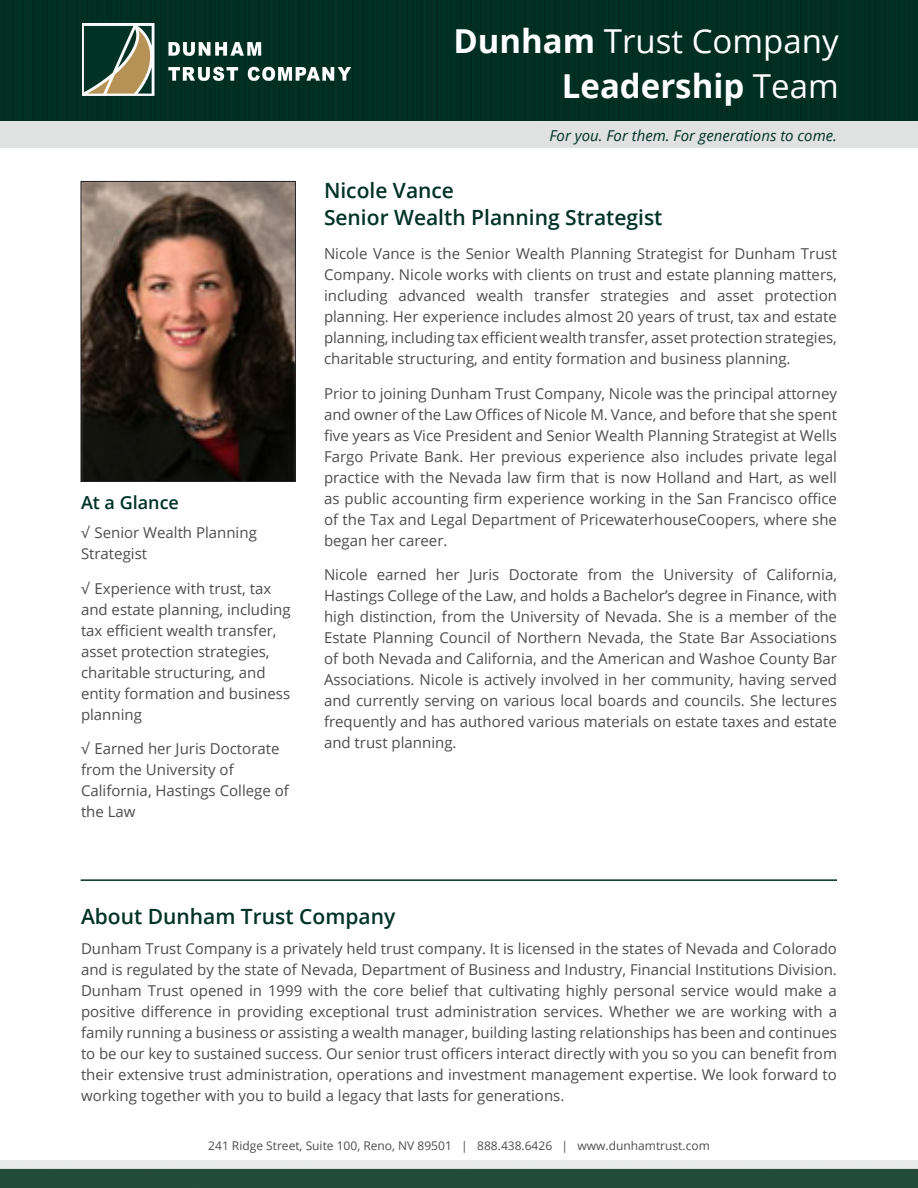
<style>
.page{position:relative;width:918px;height:1188px;background:#fff}
.page>*{position:absolute;margin:0;border:0;box-sizing:border-box;transform-origin:0 0}
.Page_Title_-_White{font:700 33px/45px "Open Sans";color:#fff;text-align:right}
.Subhead_12pt_-_Blue{font:600 21px "Open Sans";color:#003226}
.Subhead_12pt_-_Blue-2{font:600 18px "Open Sans";color:#003226}
.Body_Regular{font:15px/21px "Open Sans";color:#4d4d4d;text-align:justify}
.Checkmark_Bullet_Mai{font:15px/21px "Open Sans";color:#4d4d4d}
.Green_Slogan_Line{font:italic 15px "Open Sans";color:#003226}
.Address{font:12px "Open Sans";color:#4d4d4d}
.s1{font-weight:400}
</style>
<div class="page">
<div style="left:0;top:0;width:918px;height:122px;background:#022f23"></div>
<img style="left:0;top:1161px;width:918px;height:27px">
<img style="left:82px;top:23px;width:291px;height:73px">
<div style="left:0;top:122px;width:918px;height:26px;background:#e0e2e1"></div>
<img style="left:83px;top:183px;width:211px;height:297px">
<div style="left:81px;top:181px;width:215px;height:301px;border:1px solid #231f20"></div>
<hr style="left:81px;top:879px;width:756px;height:2px;background:#003226">
<p class="Page_Title_-_White" style="left:453px;top:18px;width:387px">Dunham <span class="s1">Trust Company<br></span>Leadership <span class="s1">Team</span></p>
<p class="Subhead_12pt_-_Blue-2" style="left:81px;top:490px;width:100px">At a Glance</p>
<p class="Checkmark_Bullet_Mai" style="left:81px;top:522px;width:177px">√ Senior Wealth Planning<br>Strategist</p>
<p class="Checkmark_Bullet_Mai" style="left:81px;top:578px;width:211px">√ Experience with trust, tax and estate planning, including tax efficient wealth transfer, asset protection strategies, charitable structuring, and entity formation and business planning</p>
<p class="Checkmark_Bullet_Mai" style="left:81px;top:738px;width:209px">√ Earned her Juris Doctorate from the University of<br>California, Hastings College of the Law</p>
<p class="Green_Slogan_Line" style="left:550px;top:125px;width:289px">For you. For them. For generations to come.</p>
<p class="Subhead_12pt_-_Blue" style="left:324px;top:175px;width:132px">Nicole Vance</p>
<p class="Subhead_12pt_-_Blue" style="left:324px;top:203px;width:340px">Senior Wealth Planning Strategist</p>
<p class="Body_Regular" style="left:324px;top:243px;width:515px">Nicole Vance is the Senior Wealth Planning Strategist for Dunham Trust Company. Nicole works with clients on trust and estate planning matters, including advanced wealth transfer strategies and asset protection planning. Her experience includes almost 20 years of trust, tax and estate planning, including tax efficient wealth transfer, asset protection strategies, charitable structuring, and entity formation and business planning.</p>
<p class="Body_Regular" style="left:324px;top:382px;width:515px">Prior to joining Dunham Trust Company, Nicole was the principal attorney and owner of the Law Offices of Nicole M. Vance, and before that she spent five years as Vice President and Senior Wealth Planning Strategist at Wells Fargo Private Bank. Her previous experience also includes private legal practice with the Nevada law firm that is now Holland and Hart, as well as public accounting firm experience working in the San Francisco office of the Tax and Legal Department of PricewaterhouseCoopers, where she began her career.</p>
<p class="Body_Regular" style="left:324px;top:564px;width:515px">Nicole earned her Juris Doctorate from the University of California, Hastings College of the Law, and holds a Bachelor’s degree in Finance, with high distinction, from the University of Nevada. She is a member of the Estate Planning Council of Northern Nevada, the State Bar Associations of both Nevada and California, and the American and Washoe County Bar Associations. Nicole is actively involved in her community, having served and currently serving on various local boards and councils. She lectures frequently and has authored various materials on estate taxes and estate and trust planning.</p>
<p class="Subhead_12pt_-_Blue" style="left:81px;top:902px;width:316px">About Dunham Trust Company</p>
<p class="Body_Regular" style="left:81px;top:938px;width:758px">Dunham Trust Company is a privately held trust company. It is licensed in the states of Nevada and Colorado and is regulated by the state of Nevada, Department of Business and Industry, Financial Institutions Division.<br>Dunham Trust opened in 1999 with the core belief that cultivating highly personal service would make a positive difference in providing exceptional trust administration services. Whether we are working with a family running a business or assisting a wealth manager, building lasting relationships has been and continues to be our key to sustained success. Our senior trust officers interact directly with you so you can benefit from their extensive trust administration, operations and investment management expertise. We look forward to working together with you to build a legacy that lasts for generations.</p>
<p class="Address" style="left:208px;top:1137px;width:503px">241 Ridge Street, Suite 100, Reno, NV 89501 | 888.438.6426 | www.dunhamtrust.com</p>
</div>
